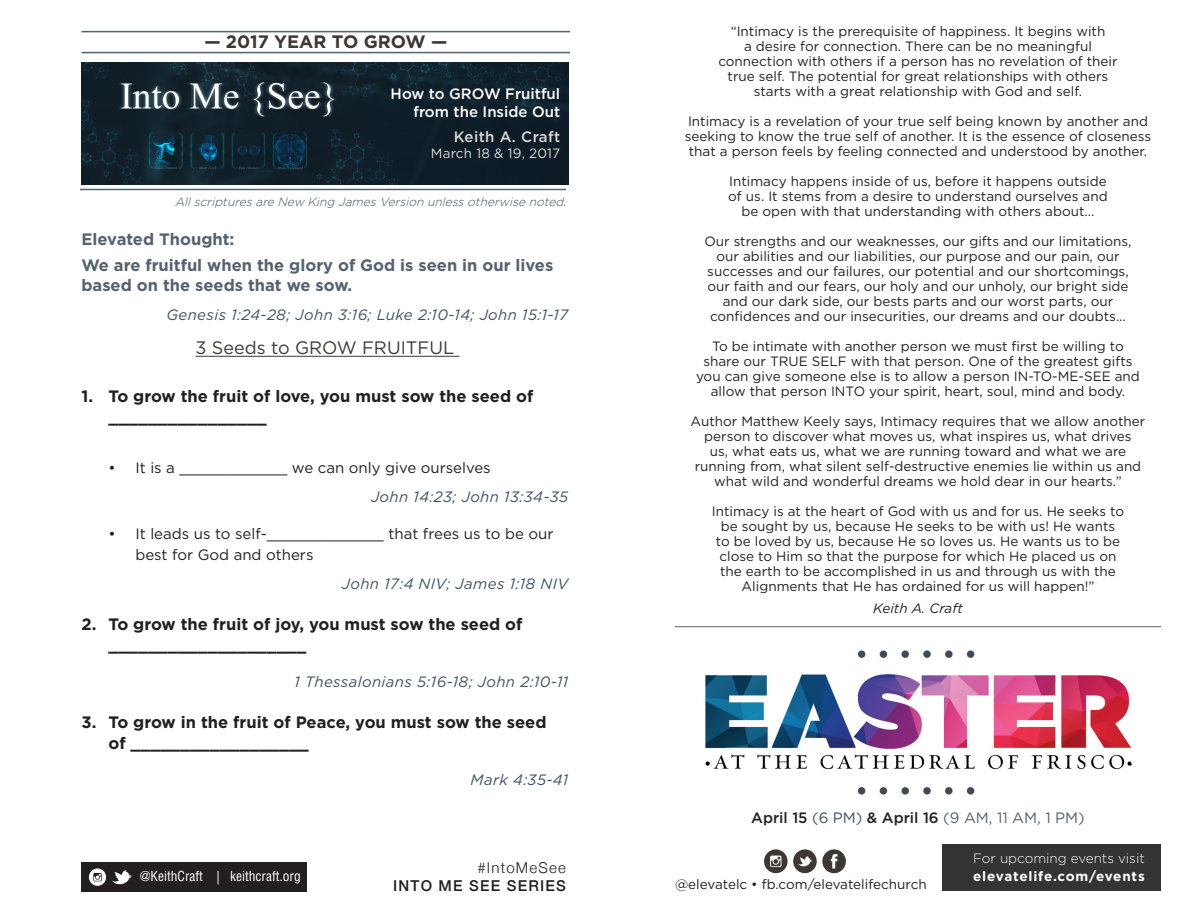
<style>
.page{position:relative;width:1188px;height:918px;background:#fff}
.page>*{position:absolute;margin:0;border:0;box-sizing:border-box;transform-origin:0 0}
.Smaller_Centered_Tit{font:18px "Gotham HTF";color:#3e3835}
.Header_-_Title{font:700 18px "Gotham HTF";color:#3e3835}
.t1{font:700 16.5px/21px "Gotham HTF";color:#231f20}
.Big_Thought{font:700 16.5px/19.8px "Gotham HTF";color:#54626f}
.Scripture_Reference{font:italic 15px "Gotham HTF";letter-spacing:.025em;color:#3e5364}
.t2{font:15px/21px "Gotham HTF";color:#231f20}
.Body{font:500 15px "Gotham HTF";color:#231f20}
.Header_-_Title-2{font:500 15px/18px "Gotham HTF";color:#fff;text-align:right}
.Bottom_Right_Series{font:500 15px "Helvetica Neue";letter-spacing:.08em;color:#231f20}
.Header_-_Speaker{font:500 15px "Gotham HTF";letter-spacing:.025em;color:#dcd8d7}
.Bottom_Right_Series-2{font:300 15px "Helvetica Neue";letter-spacing:.08em;color:#231f20}
.Poem{font:13.5px/15px "Gotham HTF";color:#231f20;text-align:center}
.Body-2{font:13.5px "Gotham HTF";color:#231f20}
.t3{font:condensed 13.5px "Helvetica LT Std";color:#fff}
.t4{font:300 13.5px "Gotham HTF";color:#fff}
.t5{font:700 13.5px "Gotham HTF";letter-spacing:.06em;color:#fff}
.Header_-_Date{font:13.5px "Gotham HTF";letter-spacing:.01em;color:#dcd8d7}
.Poem-2{font:italic 13.5px "Gotham HTF";color:#231f20}
.Scripture_Version_no{font:italic 300 12px "Gotham HTF";color:#3e5364}
.s1{font-weight:400;color:#3e5364}
.s2{font-weight:400;color:#54626f}
</style>
<div class="page">
<hr style="left:195px;top:356px;width:265px;height:1px;background:#3e3835">
<img style="left:81px;top:62px;width:487px;height:122px">
<hr style="left:80px;top:189px;width:486px;height:1px;background:#54626f">
<hr style="left:82px;top:31px;width:488px;height:1px;background:#54626f">
<hr style="left:82px;top:52px;width:488px;height:1px;background:#54626f">
<div style="left:81px;top:862px;width:226px;height:29px;background:#231f20"></div>
<svg style="left:89px;top:868px;width:17px;height:18px"></svg>
<svg style="left:112px;top:870px;width:20px;height:15px"></svg>
<div style="left:943px;top:844px;width:218px;height:46px;background:#353434"></div>
<svg style="left:764px;top:849px;width:82px;height:24px"></svg>
<img style="left:705px;top:650px;width:427px;height:145px">
<hr style="left:675px;top:626px;width:486px;height:1px;background:#54626f">
<p class="Header_-_Title" style="left:204px;top:32px;width:244px">— 2017 YEAR TO GROW —</p>
<p class="Header_-_Title-2" style="left:391px;top:85px;width:171px">How to GROW Fruitful from the Inside Out</p>
<p class="Header_-_Speaker" style="left:454px;top:128px;width:108px">Keith A. Craft</p>
<p class="Header_-_Date" style="left:431px;top:146px;width:131px">March 18 &amp; 19, 2017</p>
<p class="Scripture_Version_no" style="left:175px;top:195px;width:396px">Allscriptures are New King James Version unless otherwise noted.</p>
<p class="Big_Thought" style="left:81px;top:228px;width:155px">Elevated Thought:</p>
<p class="Big_Thought" style="left:81px;top:255px;width:473px">We are fruitful when the glory of God is seen in our lives based on the seeds that we sow.</p>
<p class="Scripture_Reference" style="left:166px;top:307px;width:403px">Genesis 1:24-28; John 3:16; Luke 2:10-14; John 15:1-17</p>
<p class="Smaller_Centered_Tit" style="left:195px;top:338px;width:260px">3 Seeds to GROW FRUITFUL</p>
<p class="t1" style="left:108px;top:385px;width:426px;text-indent:-27px">1. To grow the fruit of love, you must sow the seed of ________________</p>
<p class="t2" style="left:108px;top:456px;width:384px">• It is a ____________ we can only give ourselves</p>
<p class="Scripture_Reference" style="left:371px;top:488px;width:199px">John 14:23; John 13:34-35</p>
<p class="t2" style="left:135px;top:522px;width:420px;text-indent:-27px">• It leads us to self-_____________ that frees us to be our best for God and others</p>
<p class="Scripture_Reference" style="left:342px;top:575px;width:228px">John 17:4 NIV; James 1:18 NIV</p>
<p class="t1" style="left:108px;top:613px;width:416px;text-indent:-27px">2. To grow the fruit of joy, you must sow the seed of ____________________</p>
<p class="Scripture_Reference" style="left:294px;top:673px;width:275px">1 Thessalonians 5:16-18; John 2:10-11</p>
<p class="t1" style="left:108px;top:711px;width:440px;text-indent:-27px">3. To grow in the fruit of Peace, you must sow the seed of __________________</p>
<p class="Scripture_Reference" style="left:471px;top:772px;width:99px">Mark 4:35-41</p>
<p class="t3" style="left:140px;top:868px;width:163px">@KeithCraft | keithcraft.org</p>
<p class="Bottom_Right_Series-2" style="left:477px;top:856px;width:90px">#IntoMeSee</p>
<p class="Bottom_Right_Series" style="left:393px;top:874px;width:174px">INTO ME SEE SERIES</p>
<p class="Poem" style="left:718px;top:24px;width:401px">“Intimacy is the prerequisite of happiness. It begins with<br>a desire for connection. There can be no meaningful connection with others if a person has no revelation of their true self. The potential for great relationships with others starts with a great relationship with God and self.</p>
<p class="Poem" style="left:685px;top:114px;width:468px">Intimacy is a revelation of your true self being known by another and seeking to know the true self of another. It is the essence of closeness that a person feels by feeling connected and understood by another.</p>
<p class="Poem" style="left:728px;top:174px;width:381px">Intimacy happens inside of us, before it happens outside of us. It stems from a desire to understand ourselves and be open with that understanding with others about...</p>
<p class="Poem" style="left:704px;top:234px;width:429px">Our strengths and our weaknesses, our gifts and our limitations, our abilities and our liabilities, our purpose and our pain, our successes and our failures, our potential and our shortcomings, our faith and our fears, our holy and our unholy, our bright side and our dark side, our bests parts and our worst parts, our confidences and our insecurities, our dreams and our doubts...</p>
<p class="Poem" style="left:696px;top:339px;width:445px">To be intimate with another person we must first be willing to share our TRUE SELF with that person. One of the greatest gifts you can give someone else is to allow a person IN-TO-ME-SEE and allow that person INTO your spirit, heart, soul, mind and body.</p>
<p class="Poem" style="left:691px;top:414px;width:456px">Author Matthew Keely says, Intimacy requires that we allow another person to discover what moves us, what inspires us, what drives<br>us, what eats us, what we are running toward and what we are running from, what silent self-destructive enemies lie within us and what wild and wonderful dreams we hold dear in our hearts.”</p>
<p class="Poem" style="left:712px;top:504px;width:414px">Intimacy is at the heart of God with us and for us. He seeks to be sought by us, because He seeks to be with us! He wants<br>to be loved by us, because He so loves us. He wants us to be close to Him so that the purpose for which He placed us on the earth to be accomplished in us and through us with the Alignments that He has ordained for us will happen!”</p>
<p class="Poem-2" style="left:873px;top:601px;width:91px">Keith A. Craft</p>
<p class="Body" style="left:751px;top:809px;width:335px">April 15 <span class="s1">(6 PM)</span> &amp; April 16 <span class="s2">(9 AM, 11 AM, 1 PM)</span></p>
<p class="Body-2" style="left:675px;top:877px;width:253px">@elevatelc • fb.com/elevatelifechurch</p>
<p class="t4" style="left:973px;top:851px;width:173px">For upcoming events visit</p>
<p class="t5" style="left:973px;top:868px;width:173px">elevatelife.com/events</p>
</div>
